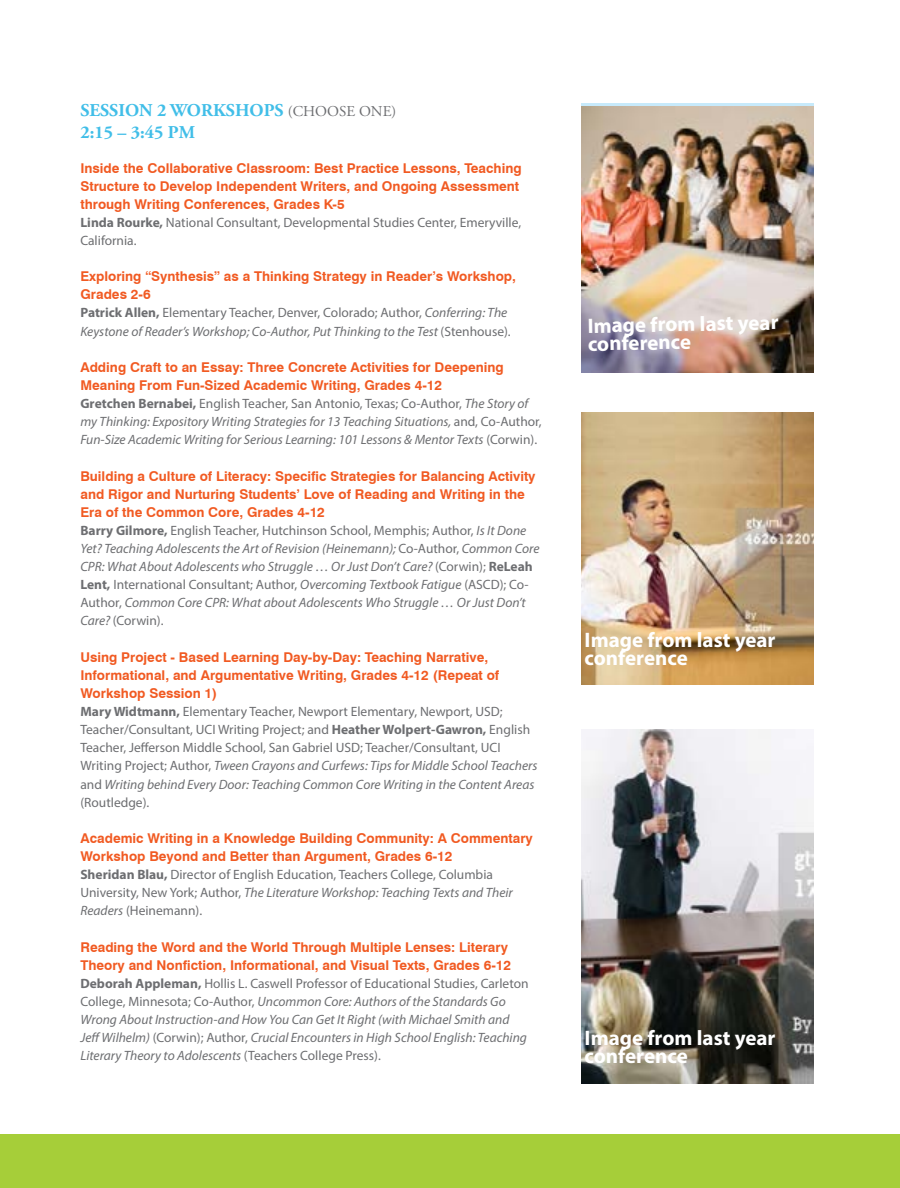
<style>
.page{position:relative;width:900px;height:1188px;background:#fff}
.page>*{position:absolute;margin:0;border:0;box-sizing:border-box;transform-origin:0 0}
.t1{font:700 21px/18px "Myriad Pro";color:#fff}
.t2{font:700 18px/21.6px "Adobe Garamond Pro";color:#41bee8}
.t3{font:italic 13.5px/18.1px "Myriad Pro";color:#6d6e71}
.t4{font:700 13.5px/18.1px "Swiss 721 BT";color:#f15a22}
.t5{font:13.5px/18.1px "Myriad Pro";color:#6d6e71}
.s1{font-weight:400;font-size:15px;color:#6d6e71}
.s2{font-weight:700}
.s3{font-weight:700;font-style:normal}
.s4{font-style:normal}
.s5{font-style:italic}
</style>
<div class="page">
<div style="left:0;top:1134px;width:900px;height:54px;background:#a6ce39"></div>
<img style="left:581px;top:106px;width:233px;height:267px">
<img style="left:581px;top:729px;width:233px;height:354px">
<img style="left:581px;top:412px;width:233px;height:272px">
<h2 class="t2" style="left:80px;top:100px;width:317px">SESSION 2 WORKSHOPS <span class="s1">(CHOOSE ONE)<br></span>2:15 – 3:45 PM</h2>
<p class="t4" style="left:80px;top:159px;width:443px">Inside the Collaborative Classroom: Best Practice Lessons, Teaching<br>Structure to Develop Independent Writers, and Ongoing Assessment through Writing Conferences, Grades K-5</p>
<p class="t5" style="left:80px;top:213px;width:442px"><span class="s2">Linda Rourke,</span> National Consultant, Developmental Studies Center, Emeryville,<br>California.</p>
<p class="t4" style="left:80px;top:267px;width:437px">Exploring “Synthesis” as a Thinking Strategy in Reader’s Workshop,<br>Grades 2-6</p>
<p class="t3" style="left:80px;top:304px;width:432px"><span class="s3">Patrick Allen,</span> <span class="s4">Elementary Teacher, Denver, Colorado; Author,</span> Conferring: The<br>Keystone of Reader’s Workshop; Co-Author, Put Thinking to the Test <span class="s4">(Stenhouse).</span></p>
<p class="t4" style="left:80px;top:358px;width:425px">Adding Craft to an Essay: Three Concrete Activities for Deepening<br>Meaning From Fun-Sized Academic Writing, Grades 4-12</p>
<p class="t3" style="left:80px;top:394px;width:463px"><span class="s3">Gretchen Bernabei,</span> <span class="s4">English Teacher, San Antonio, Texas; Co-Author,</span> The Story of my Thinking: Expository Writing Strategies for 13 Teaching Situations, <span class="s4">and, Co-Author,<br></span>Fun-Size Academic Writing for Serious Learning: 101 Lessons &amp; Mentor Texts <span class="s4">(Corwin).</span></p>
<p class="t4" style="left:80px;top:467px;width:457px">Building a Culture of Literacy: Specific Strategies for Balancing Activity and Rigor and Nurturing Students’ Love of Reading and Writing in the<br>Era of the Common Core, Grades 4-12</p>
<p class="t3" style="left:80px;top:521px;width:461px"><span class="s3">Barry Gilmore,</span> <span class="s4">English Teacher, Hutchinson School, Memphis; Author,</span> Is It Done Yet? Teaching Adolescents the Art of Revision (Heinemann); <span class="s4">Co-Author,</span> Common Core CPR: What About Adolescents who Struggle … Or Just Don’t Care? <span class="s4">(Corwin);</span> <span class="s3">ReLeah Lent,</span> <span class="s4">International Consultant; Author,</span> Overcoming Textbook Fatigue <span class="s4">(ASCD); Co-Author,</span> Common Core CPR: What about Adolescents Who Struggle … Or Just Don’t Care? <span class="s4">(Corwin).</span></p>
<p class="t4" style="left:80px;top:648px;width:420px">Using Project - Based Learning Day-by-Day: Teaching Narrative,<br>Informational, and Argumentative Writing, Grades 4-12 (Repeat of<br>Workshop Session 1)</p>
<p class="t5" style="left:80px;top:702px;width:459px"><span class="s2">Mary Widtmann,</span> Elementary Teacher, Newport Elementary, Newport, USD; Teacher/Consultant, UCI Writing Project; and <span class="s2">Heather Wolpert-Gawron,</span> English Teacher, Jefferson Middle School, San Gabriel USD; Teacher/Consultant, UCI Writing Project; Author, <span class="s5">Tween Crayons and Curfews: Tips for Middle School Teachers </span>and <span class="s5">Writing behind Every Door: Teaching Common Core Writing in the Content Areas </span>(Routledge).</p>
<p class="t4" style="left:80px;top:829px;width:454px">Academic Writing in a Knowledge Building Community: A Commentary<br>Workshop Beyond and Better than Argument, Grades 6-12</p>
<p class="t5" style="left:80px;top:865px;width:434px"><span class="s2">Sheridan Blau,</span> Director of English Education, Teachers College, Columbia<br>University, New York; Author, <span class="s5">The Literature Workshop: Teaching Texts and Their<br>Readers</span> (Heinemann).</p>
<p class="t4" style="left:80px;top:938px;width:432px">Reading the Word and the World Through Multiple Lenses: Literary<br>Theory and Nonfiction, Informational, and Visual Texts, Grades 6-12</p>
<p class="t3" style="left:80px;top:974px;width:450px"><span class="s3">Deborah Appleman,</span> <span class="s4">Hollis L. Caswell Professor of Educational Studies, Carleton College, Minnesota; Co-Author,</span> Uncommon Core: Authors of the Standards Go Wrong About Instruction-and How You Can Get It Right (with Michael Smith and Jeff Wilhelm) <span class="s4">(Corwin); Author,</span> Crucial Encounters in High School English: Teaching Literary Theory to Adolescents <span class="s4">(Teachers College Press).</span></p>
<h1 class="t1" style="left:587px;top:316px;width:192px;rotate:-1deg">Image from last year conference</h1>
<h1 class="t1" style="left:585px;top:631px;width:192px">Image from last year conference</h1>
<h1 class="t1" style="left:585px;top:1028px;width:192px">Image from last year conference</h1>
</div>
